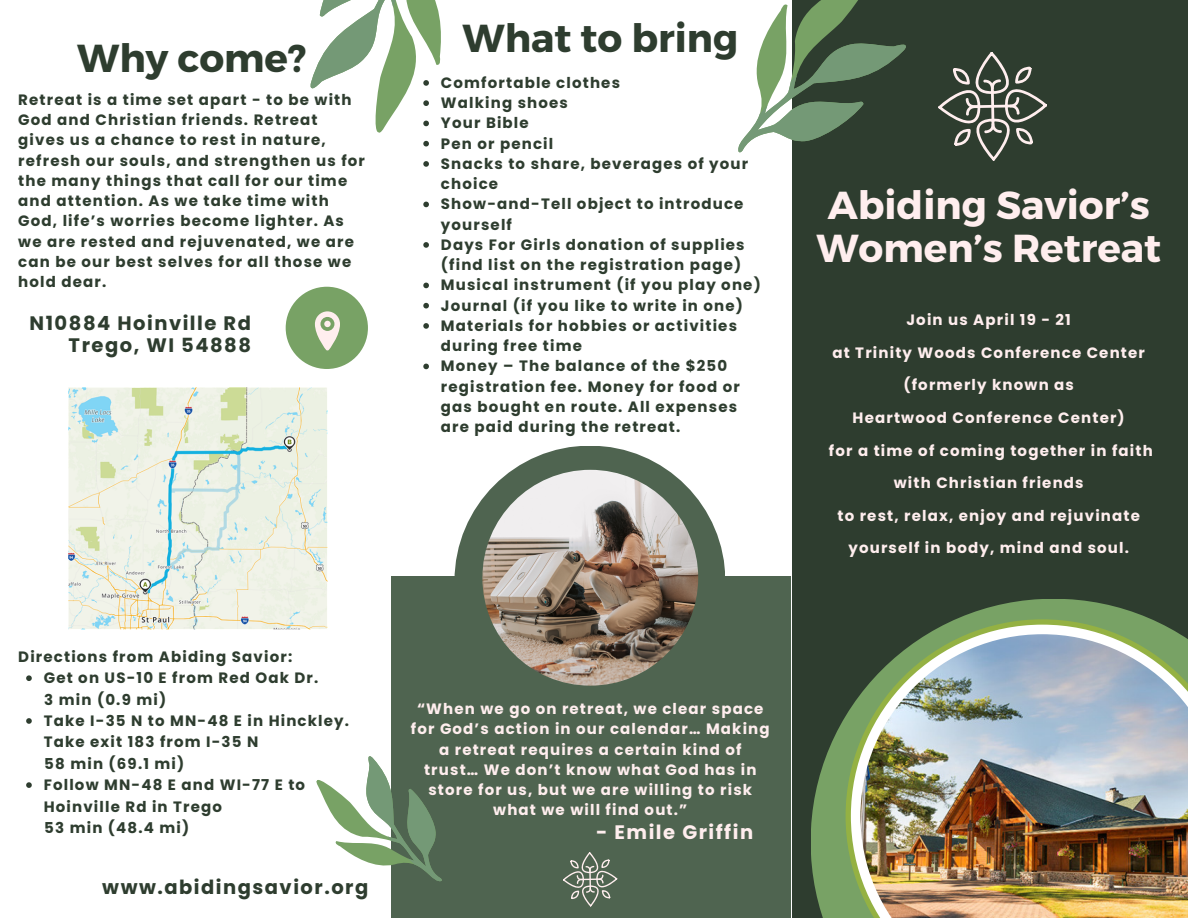
<style>
.page{position:relative;width:1188px;height:918px;background:#fff}
.page>*{position:absolute;margin:0;border:0;box-sizing:border-box;transform-origin:0 0}
.t1{font:700 39px/42.8px "Montserrat";color:#fee}
.t2{font:700 39px "Montserrat";color:#2e3d2f}
.t3{font:700 19.5px/21.3px "Poppins";letter-spacing:.075em;color:#2e3d2f;text-align:right}
.t4{font:700 19.5px "Poppins";letter-spacing:.075em;color:#fee}
.t5{font:700 15px/20.2px "Poppins";letter-spacing:.075em;color:#2e3d2f}
.t6{font:700 15px/32.7px "Poppins";letter-spacing:.075em;color:#fee;text-align:center}
</style>
<div class="page">
<div style="left:792px;top:0;width:396px;height:918px;background:#2e3d2f"></div>
<svg style="left:811px;top:599px;width:340px;height:319px"></svg>
<svg style="left:938px;top:52px;width:109px;height:109px"></svg>
<svg style="left:738px;top:4px;width:168px;height:149px"></svg>
<svg style="left:846px;top:619px;width:317px;height:299px"></svg>
<svg style="left:851px;top:625px;width:329px;height:293px"></svg>
<img style="left:860px;top:634px;width:328px;height:284px">
<div style="left:391px;top:576px;width:399px;height:342px;background:#4f6450"></div>
<div style="left:454px;top:446px;width:271px;height:271px;background:#4f6450;border-radius:50%"></div>
<img style="left:482px;top:470px;width:216px;height:216px;border-radius:50%">
<svg style="left:316px;top:756px;width:126px;height:126px"></svg>
<div style="left:286px;top:287px;width:82px;height:82px;background:#78a265;border-radius:50%"></div>
<svg style="left:315px;top:311px;width:25px;height:39px"></svg>
<div style="left:324px;top:321px;width:7px;height:6px;background:#fee;border-radius:50%"></div>
<svg style="left:563px;top:852px;width:55px;height:55px"></svg>
<img style="left:69px;top:388px;width:258px;height:242px">
<svg style="left:26px;top:675px;width:6px;height:6px"></svg>
<svg style="left:26px;top:718px;width:6px;height:6px"></svg>
<svg style="left:26px;top:782px;width:6px;height:6px"></svg>
<svg style="left:310px;top:0;width:131px;height:146px"></svg>
<svg style="left:423px;top:161px;width:6px;height:6px"></svg>
<svg style="left:423px;top:202px;width:6px;height:5px"></svg>
<svg style="left:423px;top:242px;width:6px;height:6px"></svg>
<svg style="left:423px;top:283px;width:6px;height:5px"></svg>
<svg style="left:423px;top:303px;width:6px;height:5px"></svg>
<svg style="left:423px;top:323px;width:6px;height:6px"></svg>
<svg style="left:423px;top:364px;width:6px;height:5px"></svg>
<p class="t2" style="left:77px;top:33px;width:231px">Why come?</p>
<h1 class="t5" style="left:18px;top:90px;width:348px">Retreat is a time set apart - to be with God and Christian friends. Retreat gives us a chance to rest in nature, refresh our souls, and strengthen us for the many things that call for our time and attention. As we take time with God, life’s worries become lighter. As we are rested and rejuvenated, we are can be our best selves for all those we hold dear.</h1>
<p class="t3" style="left:30px;top:313px;width:223px">N10884 Hoinville Rd<br>Trego, WI 54888</p>
<p class="t2" style="left:463px;top:13px;width:277px">What to bring</p>
<h3 class="t5" style="left:441px;top:73px;width:181px">Comfortable clothes</h3>
<p class="t5" style="left:441px;top:93px;width:129px">Walking shoes</p>
<h2 class="t5" style="left:441px;top:113px;width:89px">Your Bible</h2>
<p class="t5" style="left:441px;top:133px;width:114px">Pen or pencil</p>
<p class="t5" style="left:441px;top:154px;width:309px">Snacks to share, beverages of your choice</p>
<h3 class="t5" style="left:441px;top:194px;width:304px">Show-and-Tell object to introduce yourself</h3>
<p class="t5" style="left:441px;top:235px;width:305px">Days For Girls donation of supplies (find list on the registration page)</p>
<h3 class="t5" style="left:441px;top:275px;width:321px">Musical instrument (if you play one)</h3>
<p class="t5" style="left:441px;top:295px;width:304px">Journal (if you like to write in one)</p>
<h3 class="t5" style="left:441px;top:316px;width:298px">Materials for hobbies or activities during free time</h3>
<p class="t5" style="left:441px;top:356px;width:300px">Money – The balance of the $250 registration fee. Money for food or gas bought en route. All expenses are paid during the retreat.</p>
<p class="t5" style="left:18px;top:647px;width:276px">Directions from Abiding Savior:</p>
<p class="t5" style="left:44px;top:668px;width:276px">Get on US-10 E from Red Oak Dr.</p>
<p class="t5" style="left:44px;top:689px;width:123px">3 min (0.9 mi)</p>
<p class="t5" style="left:44px;top:710px;width:307px;line-height:21.3px">Take I-35 N to MN-48 E in Hinckley.<br>Take exit 183 from I-35 N</p>
<p class="t5" style="left:44px;top:753px;width:141px">58 min (69.1 mi)</p>
<p class="t5" style="left:44px;top:774px;width:263px;line-height:21.3px">Follow MN-48 E and WI-77 E to<br>Hoinville Rd in Trego</p>
<p class="t5" style="left:44px;top:818px;width:146px">53 min (48.4 mi)</p>
<p class="t3" style="left:102px;top:876px;width:268px">www.abidingsavior.org</p>
<p class="t6" style="left:411px;top:699px;width:360px;line-height:20.2px">“When we go on retreat, we clear space for God’s action in our calendar… Making a retreat requires a certain kind of trust… We don’t know what God has in store for us, but we are willing to risk what we will find out.”</p>
<p class="t4" style="left:596px;top:818px;width:159px">- Emile Griffin</p>
<p class="t1" style="left:816px;top:182px;width:346px">Abiding Savior’s<br>Women’s Retreat</p>
<h1 class="t6" style="left:829px;top:304px;width:325px">Join us April 19 - 21<br>at Trinity Woods Conference Center (formerly known as<br>Heartwood Conference Center)<br>for a time of coming together in faith with Christian friends<br>to rest, relax, enjoy and rejuvinate yourself in body, mind and soul.</h1>
</div>
